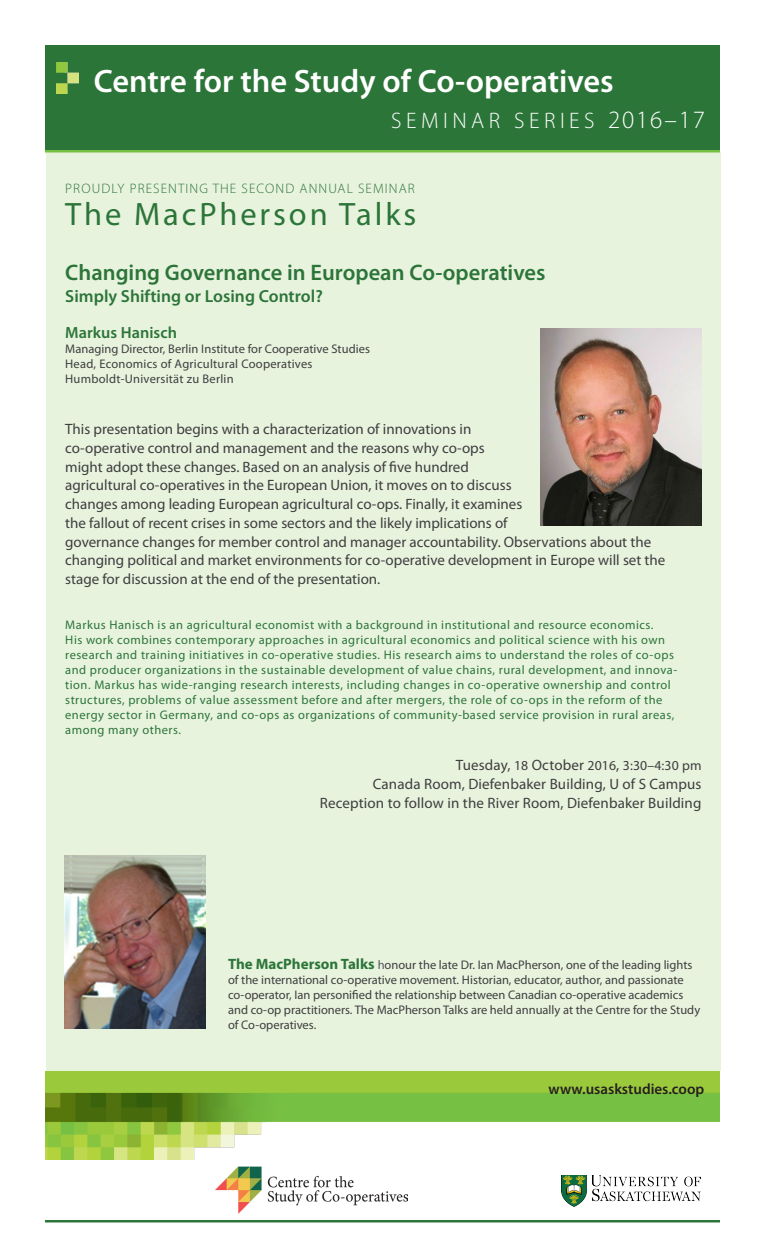
<style>
.page{position:relative;width:765px;height:1260px;background:#fff}
.page>*{position:absolute;margin:0;border:0;box-sizing:border-box;transform-origin:0 0}
.t1{font:600 32.5px "Myriad Pro";color:#fff}
.t2{font:32.5px "Myriad Pro";letter-spacing:.09em;color:#2c7539}
.t3{font:600 22.5px "Myriad Pro";color:#2c7539}
.t4{font:300 22.5px "Myriad Pro";letter-spacing:.2em;color:#fff}
.t5{font:600 17.5px "Myriad Pro";color:#2c7539}
.t6{font:600 16.25px "Myriad Pro";letter-spacing:.005em;color:#2c7539}
.t7{font:15px/18.8px "Myriad Pro";color:#3e3e3f}
.t8{font:600 15px "Myriad Pro";color:#231f20}
.t9{font:300 13.75px "Myriad Pro";letter-spacing:.08em;color:#2c7539}
.t10{font:13.75px "Myriad Pro";letter-spacing:.01em;color:#3e3e3f}
.t11{font:12.5px/15px "Myriad Pro";letter-spacing:.04em;color:#2c7539}
.t12{font:12.5px/15px "Myriad Pro";color:#3e3e3f}
.s1{font-size:25px}
.s2{font-size:15px}
.s3{font-weight:700;font-size:15px;color:#2c7539}
.s4{color:#57585a}
</style>
<div class="page">
<div style="left:46px;top:152px;width:675px;height:919px;background:#e8f3de"></div>
<img style="left:45px;top:1071px;width:675px;height:89px">
<div style="left:45px;top:45px;width:675px;height:105px;background:#2c7539"></div>
<img style="left:56px;top:62px;width:23px;height:32px">
<hr style="left:45px;top:150px;width:175px;height:2px;background:#75be42">
<hr style="left:220px;top:150px;width:500px;height:2px;background:#75be42">
<hr style="left:45px;top:1220px;width:675px;height:2px;background:#2c7539">
<img style="left:215px;top:1166px;width:192px;height:48px">
<img style="left:540px;top:329px;width:161px;height:197px">
<img style="left:64px;top:855px;width:142px;height:174px">
<img style="left:561px;top:1175px;width:140px;height:31px">
<p class="t1" style="left:94px;top:60px;width:522px">Centre for the Study of Co-operatives</p>
<p class="t4" style="left:391px;top:107px;width:315px">SEMINAR SERIES <span class="s1">2016–17</span></p>
<p class="t9" style="left:65px;top:180px;width:351px">PROUDLY PRESENTING THE SECOND ANNUAL SEMINAR</p>
<p class="t2" style="left:65px;top:194px;width:353px">The MacPherson Talks</p>
<p class="t3" style="left:65px;top:258px;width:482px">Changing Governance in European Co-operatives</p>
<p class="t5" style="left:65px;top:285px;width:259px">Simply Shifting or Losing Control?</p>
<p class="t6" style="left:65px;top:322px;width:113px">Markus Hanisch</p>
<p class="t12" style="left:65px;top:341px;width:306px">Managing Director, Berlin Institute for Cooperative Studies<br>Head, Economics of Agricultural Cooperatives<br>Humboldt-Universität zu Berlin</p>
<p class="t7" style="left:65px;top:419px;width:602px">This presentation begins with a characterization of innovations in<br>co-operative control and management and the reasons why co-ops<br>might adopt these changes. Based on an analysis of five hundred<br>agricultural co-operatives in the European Union, it moves on to discuss<br>changes among leading European agricultural co-ops. Finally, it examines<br>the fallout of recent crises in some sectors and the likely implications of<br>governance changes for member control and manager accountability. Observations about the changing political and market environments for co-operative development in Europe will set the stage for discussion at the end of the presentation.</p>
<p class="t11" style="left:65px;top:617px;width:613px">Markus Hanisch is an agricultural economist with a background in institutional and resource economics.<br>His work combines contemporary approaches in agricultural economics and political science with his own research and training initiatives in co-operative studies. His research aims to understand the roles of co-ops and producer organizations in the sustainable development of value chains, rural development, and innova&shy;tion. Markus has wide-ranging research interests, including changes in co-operative ownership and control structures, problems of value assessment before and after mergers, the role of co-ops in the reform of the energy sector in Germany, and co-ops as organizations of community-based service provision in rural areas, among many others.</p>
<p class="t10" style="left:456px;top:757px;width:247px"><span class="s2">Tuesday,</span> 18 <span class="s2">October</span> 2016<span class="s2">,</span> 3:30–4:30 pm</p>
<p class="t7" style="left:373px;top:774px;width:330px">Canada Room, Diefenbaker Building, U of S Campus</p>
<p class="t7" style="left:320px;top:793px;width:383px">Reception to follow in the River Room, Diefenbaker Building</p>
<p class="t12" style="left:228px;top:957px;width:474px"><span class="s3">The MacPherson Talks</span> <span class="s4">h</span>onour the late Dr. Ian MacPherson, one of the leading lights of the international co-operative movement. Historian, educator, author, and passionate co-operator, Ian personified the relationship between Canadian co-operative academics and co-op practitioners. The MacPherson Talks are held annually at the Centre for the Study of Co-operatives.</p>
<p class="t8" style="left:549px;top:1080px;width:157px">www.usaskstudies.coop</p>
</div>
